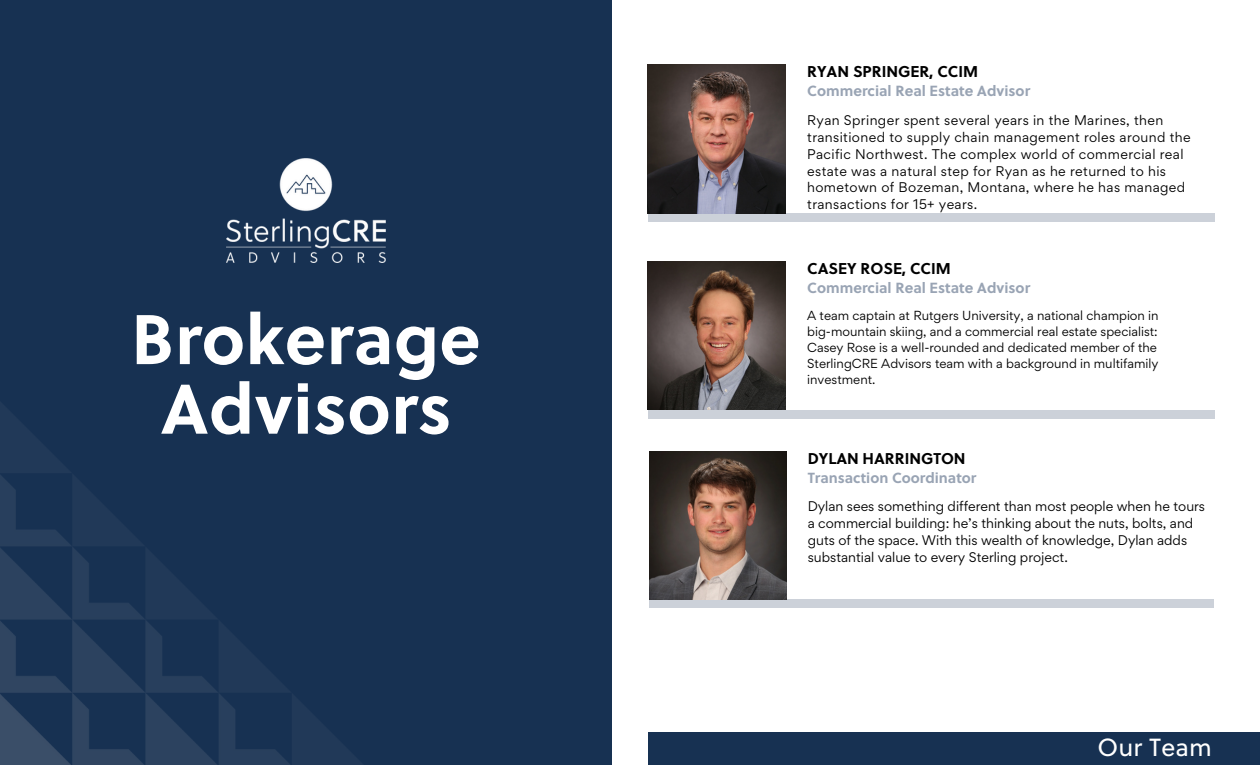
<style>
.page{position:relative;width:1260px;height:765px;background:#fff}
.page>*{position:absolute;margin:0;border:0;box-sizing:border-box;transform-origin:0 0}
.t1{font:700 70px/69.5px "Soleil";letter-spacing:.01em;color:#fff;text-align:center}
.t2{font:24.75px "Soleil";letter-spacing:.01em;color:#fff}
.t3{font:700 15.62px "Soleil";color:#000}
.t4{font:700 14.62px "Soleil";color:#99a4b4}
.t5{font:12.5px/16.9px "Gordita";letter-spacing:.03em;color:#000}
.t6{font:12.5px/16.9px "Gordita";color:#000}
.t7{font:11.75px/16px "Gordita";color:#000}
</style>
<div class="page">
<div style="left:648px;top:213px;width:567px;height:9px;background:#ccd1d9"></div>
<img style="left:648px;top:65px;width:138px;height:148px">
<div style="left:0;top:0;width:612px;height:765px;background:#173152"></div>
<div style="left:648px;top:733px;width:612px;height:32px;background:#173152"></div>
<img style="left:227px;top:159px;width:158px;height:103px">
<img style="left:0;top:475px;width:290px;height:290px">
<div style="left:648px;top:410px;width:567px;height:9px;background:#ccd1d9"></div>
<img style="left:648px;top:262px;width:138px;height:148px">
<div style="left:649px;top:599px;width:565px;height:9px;background:#ccd1d9"></div>
<img style="left:649px;top:452px;width:137px;height:148px">
<p class="t1" style="left:131px;top:312px;width:351px">Brokerage<br>Advisors</p>
<p class="t3" style="left:807px;top:65px;width:172px">RYAN SPRINGER, CCIM</p>
<p class="t4" style="left:807px;top:85px;width:224px">Commercial Real Estate Advisor</p>
<h1 class="t5" style="left:807px;top:111px;width:385px">Ryan Springer spent several years in the Marines, then transitioned to supply chain management roles around the Pacific Northwest. The complex world of commercial real estate was a natural step for Ryan as he returned to his hometown of Bozeman, Montana, where he has managed transactions for 15+ years.</h1>
<h3 class="t3" style="left:807px;top:261px;width:145px">CASEY ROSE, CCIM</h3>
<h3 class="t4" style="left:807px;top:281px;width:224px">Commercial Real Estate Advisor</h3>
<p class="t7" style="left:807px;top:307px;width:353px">A team captain at Rutgers University, a national champion in big-mountain skiing, and a commercial real estate specialist:<br>Casey Rose is a well-rounded and dedicated member of the SterlingCRE Advisors team with a background in multifamily investment.</p>
<p class="t3" style="left:808px;top:451px;width:159px">DYLAN HARRINGTON</p>
<p class="t4" style="left:808px;top:471px;width:170px">Transaction Coordinator</p>
<p class="t6" style="left:808px;top:498px;width:399px">Dylan sees something different than most people when he tours a commercial building: he’s thinking about the nuts, bolts, and guts of the space. With this wealth of knowledge, Dylan adds substantial value to every Sterling project.</p>
<p class="t2" style="left:1097px;top:736px;width:116px">Our Team</p>
</div>
